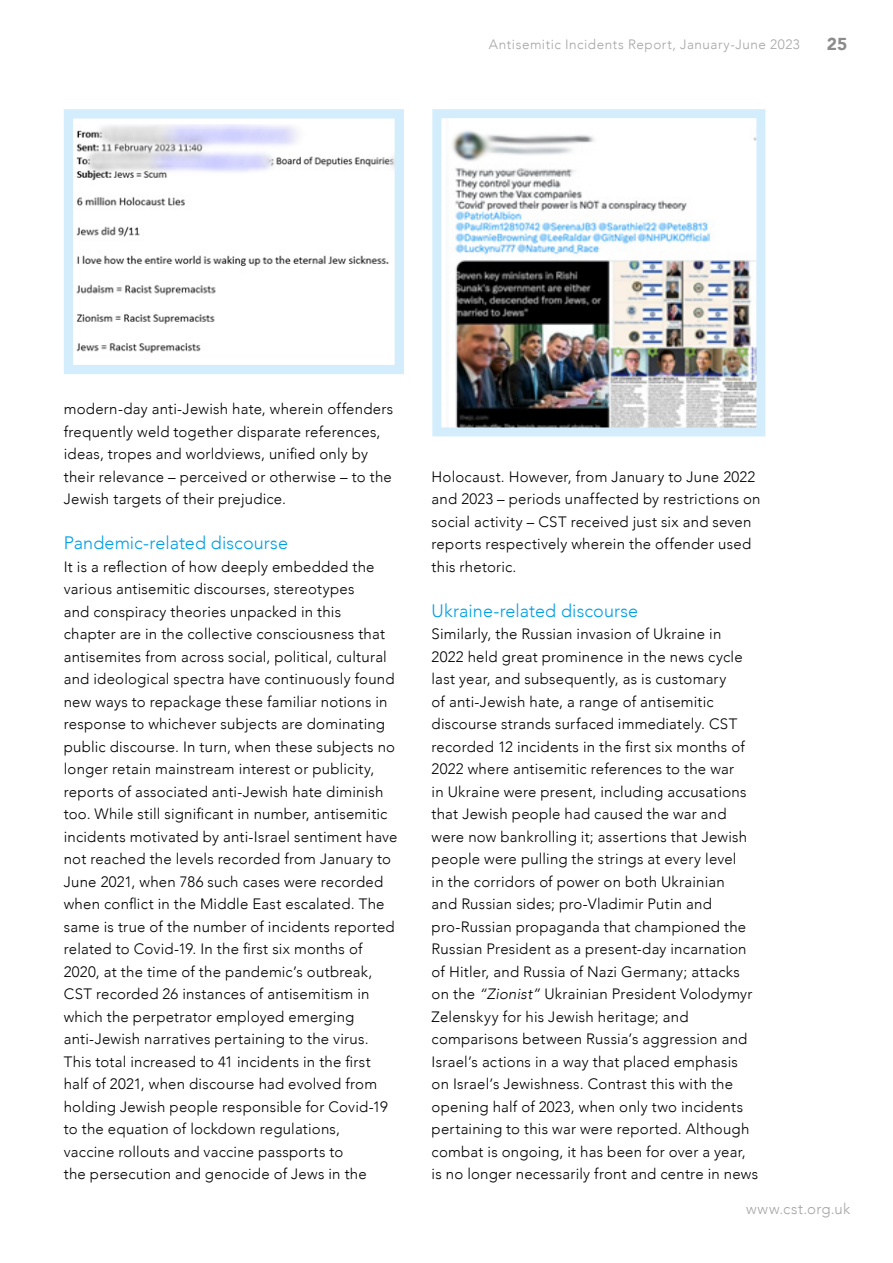
<style>
.page{position:relative;width:893px;height:1263px;background:#fff}
.page>*{position:absolute;margin:0;border:0;box-sizing:border-box;transform-origin:0 0}
.t1{font:300 18px "Avenir";letter-spacing:.005em;color:#009fe3}
.t2{font:900 17.25px "Avenir";color:#8c8c8c}
.t3{font:300 15px/22.5px "Avenir";letter-spacing:.015em;color:#000}
.t4{font:300 15px "Avenir";letter-spacing:.035em;color:#a7a5a6}
.t5{font:300 13.5px "Avenir";letter-spacing:.04em;color:#a7a5a6}
.s1{font-style:italic}
</style>
<div class="page">
<img style="left:76px;top:124px;width:318px;height:229px">
<div style="left:64px;top:109px;width:340px;height:265px;border:9px solid #d4edfc"></div>
<img style="left:452px;top:130px;width:303px;height:296px">
<div style="left:432px;top:109px;width:333px;height:327px;border:9px solid #d4edfc"></div>
<p class="t5" style="left:489px;top:36px;width:312px">Antisemitic Incidents Report, January-June 2023</p>
<p class="t2" style="left:827px;top:29px;width:22px">25</p>
<p class="t3" style="left:64px;top:398px;width:331px">modern-day anti-Jewish hate, wherein offenders frequently weld together disparate references, ideas, tropes and worldviews, unified only by their relevance – perceived or otherwise – to the Jewish targets of their prejudice.</p>
<p class="t1" style="left:64px;top:532px;width:226px">Pandemic-related discourse</p>
<p class="t3" style="left:64px;top:555px;width:335px">It is a reflection of how deeply embedded the various antisemitic discourses, stereotypes<br>and conspiracy theories unpacked in this<br>chapter are in the collective consciousness that antisemites from across social, political, cultural and ideological spectra have continuously found new ways to repackage these familiar notions in response to whichever subjects are dominating public discourse. In turn, when these subjects no longer retain mainstream interest or publicity, reports of associated anti-Jewish hate diminish too. While still significant in number, antisemitic incidents motivated by anti-Israel sentiment have not reached the levels recorded from January to June 2021, when 786 such cases were recorded when conflict in the Middle East escalated. The same is true of the number of incidents reported related to Covid-19. In the first six months of 2020, at the time of the pandemic’s outbreak, CST recorded 26 instances of antisemitism in which the perpetrator employed emerging anti-Jewish narratives pertaining to the virus.<br>This total increased to 41 incidents in the first half of 2021, when discourse had evolved from holding Jewish people responsible for Covid-19 to the equation of lockdown regulations,<br>vaccine rollouts and vaccine passports to<br>the persecution and genocide of Jews in the</p>
<p class="t3" style="left:432px;top:465px;width:330px">Holocaust. However, from January to June 2022 and 2023 – periods unaffected by restrictions on social activity – CST received just six and seven reports respectively wherein the offender used this rhetoric.</p>
<p class="t1" style="left:432px;top:600px;width:208px">Ukraine-related discourse</p>
<p class="t3" style="left:432px;top:623px;width:328px">Similarly, the Russian invasion of Ukraine in<br>2022 held great prominence in the news cycle last year, and subsequently, as is customary<br>of anti-Jewish hate, a range of antisemitic discourse strands surfaced immediately. CST recorded 12 incidents in the first six months of 2022 where antisemitic references to the war<br>in Ukraine were present, including accusations that Jewish people had caused the war and were now bankrolling it; assertions that Jewish people were pulling the strings at every level<br>in the corridors of power on both Ukrainian<br>and Russian sides; pro-Vladimir Putin and pro-Russian propaganda that championed the Russian President as a present-day incarnation of Hitler, and Russia of Nazi Germany; attacks on the <span class="s1">“Zionist”</span> Ukrainian President Volodymyr Zelenskyy for his Jewish heritage; and comparisons between Russia’s aggression and Israel’s actions in a way that placed emphasis on Israel’s Jewishness. Contrast this with the opening half of 2023, when only two incidents pertaining to this war were reported. Although combat is ongoing, it has been for over a year, is no longer necessarily front and centre in news</p>
<p class="t4" style="left:746px;top:1200px;width:106px">www.cst.org.uk</p>
</div>
